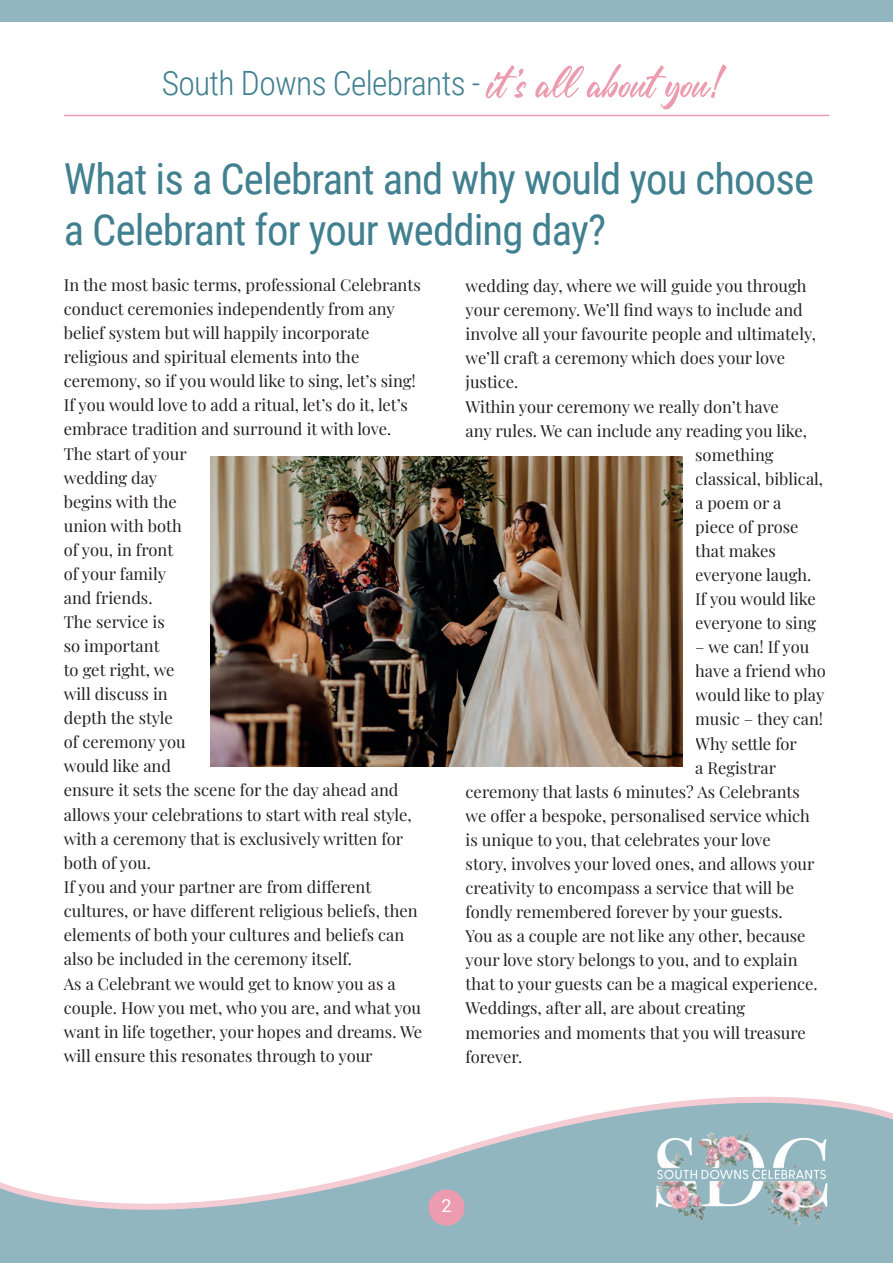
<style>
.page{position:relative;width:893px;height:1263px;background:#fff}
.page>*{position:absolute;margin:0;border:0;box-sizing:border-box;transform-origin:0 0}
.t1{font:42.75px/51.3px "Roboto Condensed";letter-spacing:-.02em;color:#418090}
.t2{font:300 33.45px "Roboto Condensed";letter-spacing:-.02em;color:#418090}
.t3{font:18px "Roboto";color:#fff}
.t4{font:16.5px/24px "Playfair Display";color:#231f20}
</style>
<div class="page">
<svg style="left:0;top:1096px;width:893px;height:167px;fill:#92b6c0"></svg>
<img style="left:654px;top:1129px;width:175px;height:99px">
<div style="left:428px;top:1189px;width:37px;height:36px;background:#ed9caf;border-radius:50%"></div>
<div style="left:0;top:0;width:893px;height:21px;background:#92b6c0"></div>
<svg style="left:486px;top:64px;width:241px;height:45px"></svg>
<hr style="left:64px;top:115px;width:765px;height:1px;background:#ed9caf">
<img style="left:211px;top:456px;width:471px;height:310px">
<p class="t2" style="left:162px;top:60px;width:320px">South Downs Celebrants -</p>
<p class="t1" style="left:64px;top:151px;width:752px">What is a Celebrant and why would you choose a Celebrant for your wedding day?</p>
<p class="t4" style="left:64px;top:272px;width:358px">In the most basic terms, professional Celebrants conduct ceremonies independently from any belief system but will happily incorporate religious and spiritual elements into the ceremony, so if you would like to sing, let’s sing!<br>If you would love to add a ritual, let’s do it, let’s embrace tradition and surround it with love.</p>
<p class="t4" style="left:64px;top:441px;width:349px">The start of your<br>wedding day<br>begins with the<br>union with both<br>of you, in front<br>of your family<br>and friends.<br>The service is<br>so important<br>to get right, we<br>will discuss in<br>depth the style<br>of ceremony you<br>would like and<br>ensure it sets the scene for the day ahead and allows your celebrations to start with real style, with a ceremony that is exclusively written for both of you.</p>
<p class="t4" style="left:64px;top:874px;width:355px">If you and your partner are from different cultures, or have different religious beliefs, then elements of both your cultures and beliefs can also be included in the ceremony itself.</p>
<p class="t4" style="left:64px;top:971px;width:360px">As a Celebrant we would get to know you as a couple. How you met, who you are, and what you want in life together, your hopes and dreams. We will ensure this resonates through to your</p>
<p class="t4" style="left:466px;top:272px;width:352px">wedding day, where we will guide you through your ceremony. We’ll find ways to include and involve all your favourite people and ultimately, we’ll craft a ceremony which does your love justice.</p>
<p class="t4" style="left:466px;top:393px;width:315px">Within your ceremony we really don’t have</p>
<p class="t4" style="left:466px;top:417px;width:343px">any rules. We can include any reading you like,</p>
<p class="t4" style="left:695px;top:441px;width:80px">something</p>
<p class="t4" style="left:695px;top:465px;width:129px">classical, biblical,</p>
<p class="t4" style="left:695px;top:489px;width:88px">a poem or a</p>
<p class="t4" style="left:695px;top:513px;width:105px">piece of prose</p>
<p class="t4" style="left:695px;top:537px;width:82px">that makes</p>
<p class="t4" style="left:695px;top:561px;width:118px">everyone laugh.</p>
<p class="t4" style="left:695px;top:585px;width:122px">If you would like</p>
<p class="t4" style="left:695px;top:609px;width:122px">everyone to sing</p>
<p class="t4" style="left:695px;top:633px;width:132px">– we can! If you have a friend who would like to play music – they can!</p>
<p class="t4" style="left:695px;top:730px;width:103px">Why settle for</p>
<p class="t4" style="left:695px;top:754px;width:82px">a Registrar</p>
<p class="t4" style="left:466px;top:778px;width:336px">ceremony that lasts 6 minutes? As Celebrants</p>
<p class="t4" style="left:466px;top:802px;width:346px">we offer a bespoke, personalised service which</p>
<p class="t4" style="left:466px;top:826px;width:307px">is unique to you, that celebrates your love</p>
<p class="t4" style="left:466px;top:850px;width:350px">story, involves your loved ones, and allows your</p>
<p class="t4" style="left:466px;top:874px;width:330px">creativity to encompass a service that will be</p>
<p class="t4" style="left:466px;top:898px;width:319px">fondly remembered forever by your guests.</p>
<p class="t4" style="left:466px;top:923px;width:354px">You as a couple are not like any other, because your love story belongs to you, and to explain that to your guests can be a magical experience.<br>Weddings, after all, are about creating memories and moments that you will treasure forever.</p>
<p class="t3" style="left:441px;top:1193px;width:12px">2</p>
</div>
